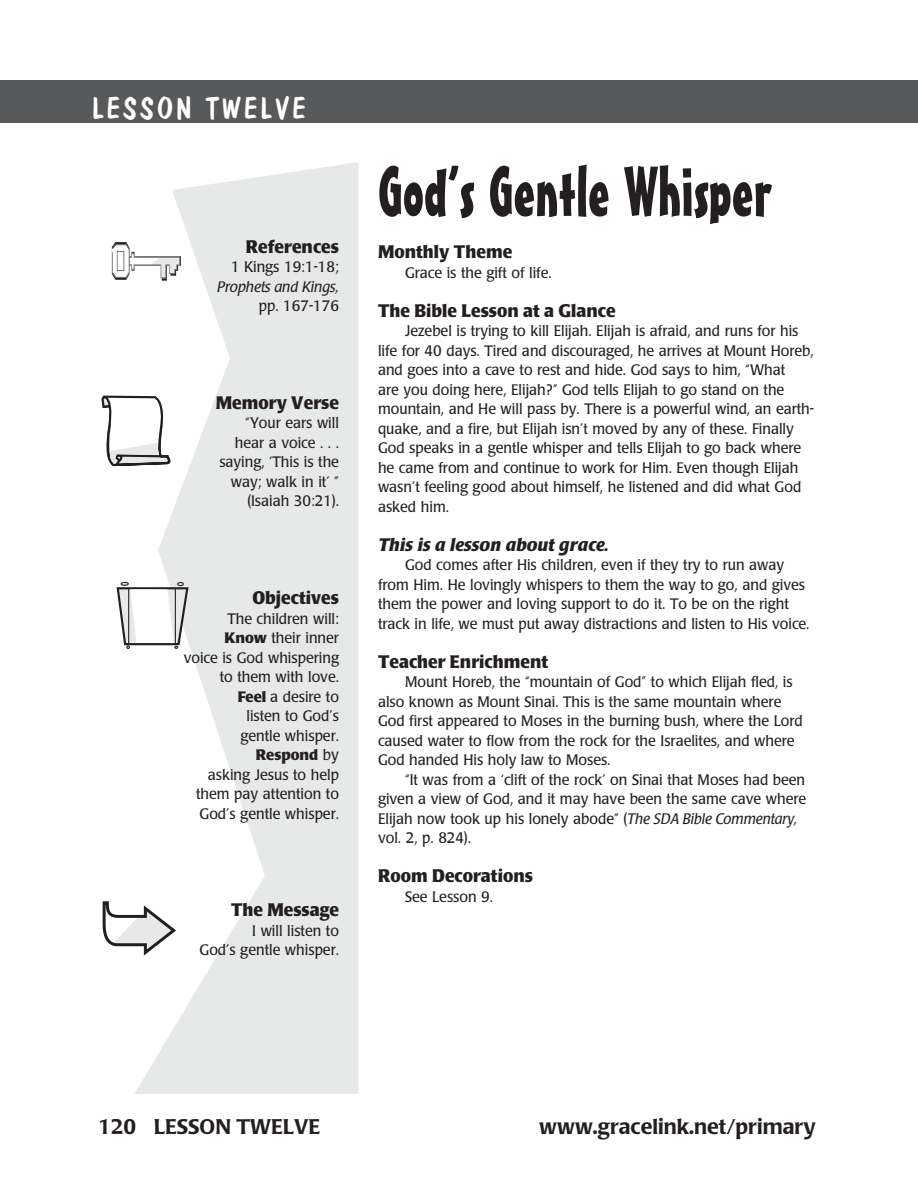
<style>
.page{position:relative;width:918px;height:1202px;background:#fff}
.page>*{position:absolute;margin:0;border:0;box-sizing:border-box;transform-origin:0 0}
.Lesson_title{font:69px "Mister Earl BT";color:#231f20}
.t1{font:30px "Dom Casual D";letter-spacing:.1em;color:#fff}
.t2{font:500 21px "Poppl Laudatio";color:#231f20}
.subhead{font:700 18px "Poppl Laudatio";color:#231f20;scale:.95 1}
.subhead-right{font:700 18px "Poppl Laudatio";color:#231f20;scale:.95 1}
.subhead-2{font:italic 700 18px "Poppl Laudatio";color:#231f20}
.body{font:15px/19.5px "Poppl Laudatio";color:#231f20;scale:.95 1}
.body-right{font:15px "Poppl Laudatio";color:#231f20;scale:.95 1}
.body-right-2{font:italic 15px "Poppl Laudatio";color:#231f20}
.body-right-3{font:700 15px "Poppl Laudatio";color:#231f20}
.s1{font-weight:700}
.s2{font-weight:400}
.s3{font-style:italic}
</style>
<div class="page">
<svg style="left:135px;top:162px;width:224px;height:932px;fill:#e7e8e8"></svg>
<svg style="left:117px;top:582px;width:72px;height:67px"></svg>
<hr style="left:128px;top:588px;width:1px;height:56px;background:#231f20">
<hr style="left:175px;top:588px;width:1px;height:56px;background:#231f20">
<div style="left:0;top:80px;width:891px;height:43px;background:#58595b"></div>
<svg style="left:112px;top:242px;width:69px;height:38px"></svg>
<svg style="left:101px;top:395px;width:69px;height:71px"></svg>
<svg style="left:103px;top:901px;width:73px;height:54px"></svg>
<div style="left:891px;top:80px;width:27px;height:43px;background:#58595b"></div>
<p class="t1" style="left:92px;top:91px;width:215px">LESSON TWELVE</p>
<p class="subhead-right" style="left:246px;top:236px;width:100px">References</p>
<p class="body-right" style="left:231px;top:259px;width:115px">1 Kings 19:1-18;</p>
<p class="body-right-2" style="left:217px;top:278px;width:123px">Prophets and Kings,</p>
<p class="body-right" style="left:259px;top:298px;width:86px">pp. 167-176</p>
<p class="subhead-right" style="left:216px;top:392px;width:131px">Memory Verse</p>
<p class="body-right" style="left:245px;top:415px;width:100px">“Your ears will</p>
<p class="body-right" style="left:235px;top:434px;width:111px">hear a voice . . .</p>
<p class="body-right" style="left:219px;top:454px;width:127px">saying, ‘This is the</p>
<p class="body-right" style="left:231px;top:473px;width:115px">way; walk in it’ ”</p>
<p class="body-right" style="left:247px;top:493px;width:98px">(Isaiah 30:21).</p>
<p class="subhead-right" style="left:252px;top:587px;width:93px">Objectives</p>
<p class="body-right" style="left:227px;top:610px;width:119px">The children will:</p>
<p class="body-right" style="left:224px;top:629px;width:122px"><span class="s1">Know</span> their inner</p>
<p class="body-right" style="left:184px;top:649px;width:165px">voice is God whispering</p>
<p class="body-right" style="left:220px;top:668px;width:127px">to them with love.</p>
<p class="body-right" style="left:238px;top:688px;width:108px"><span class="s1">Feel</span> a desire to</p>
<p class="body-right" style="left:246px;top:707px;width:99px">listen to God’s</p>
<p class="body-right" style="left:240px;top:727px;width:105px">gentle whisper.</p>
<p class="body-right-3" style="left:256px;top:746px;width:85px">Respond <span class="s2">by</span></p>
<p class="body-right" style="left:208px;top:766px;width:140px">asking Jesus to help</p>
<p class="body-right" style="left:196px;top:785px;width:152px">them pay attention to</p>
<p class="body-right" style="left:200px;top:805px;width:148px">God’s gentle whisper.</p>
<p class="subhead-right" style="left:231px;top:899px;width:115px">The Message</p>
<p class="body-right" style="left:252px;top:922px;width:93px">I will listen to</p>
<p class="body-right" style="left:200px;top:941px;width:148px">God’s gentle whisper.</p>
<p class="Lesson_title" style="left:378px;top:149px;width:395px">God’s Gentle Whisper</p>
<p class="subhead" style="left:378px;top:242px;width:143px">Monthly Theme</p>
<p class="body" style="left:405px;top:263px;width:156px">Grace is the gift of life.</p>
<p class="subhead" style="left:378px;top:300px;width:252px">The Bible Lesson at a Glance</p>
<p class="body" style="left:378px;top:321px;width:460px;text-indent:27px">Jezebel is trying to kill Elijah. Elijah is afraid, and runs for his life for 40 days. Tired and discouraged, he arrives at Mount Horeb, and goes into a cave to rest and hide. God says to him, “What<br>are you doing here, Elijah?” God tells Elijah to go stand on the mountain, and He will pass by. There is a powerful wind, an earth&shy;quake, and a fire, but Elijah isn’t moved by any of these. Finally God speaks in a gentle whisper and tells Elijah to go back where he came from and continue to work for Him. Even though Elijah wasn’t feeling good about himself, he listened and did what God asked him.</p>
<p class="subhead-2" style="left:378px;top:534px;width:232px">This is a lesson about grace.</p>
<p class="body" style="left:378px;top:555px;width:456px;text-indent:27px">God comes after His children, even if they try to run away from Him. He lovingly whispers to them the way to go, and gives them the power and loving support to do it. To be on the right track in life, we must put away distractions and listen to His voice.</p>
<p class="subhead" style="left:378px;top:651px;width:181px">Teacher Enrichment</p>
<p class="body" style="left:378px;top:672px;width:449px;text-indent:27px">Mount Horeb, the “mountain of God” to which Elijah fled, is also known as Mount Sinai. This is the same mountain where God first appeared to Moses in the burning bush, where the Lord caused water to flow from the rock for the Israelites, and where God handed His holy law to Moses.</p>
<p class="body" style="left:378px;top:770px;width:452px;text-indent:27px">“It was from a ‘clift of the rock’ on Sinai that Moses had been given a view of God, and it may have been the same cave where Elijah now took up his lonely abode” (<span class="s3">The SDA Bible Commentary, </span>vol. 2, p. 824).</p>
<p class="subhead" style="left:378px;top:866px;width:165px">Room Decorations</p>
<p class="body" style="left:405px;top:887px;width:94px">See Lesson 9.</p>
<p class="t2" style="left:98px;top:1115px;width:224px">120 LESSON TWELVE</p>
<p class="t2" style="left:539px;top:1115px;width:278px">www.gracelink.net/primary</p>
</div>
